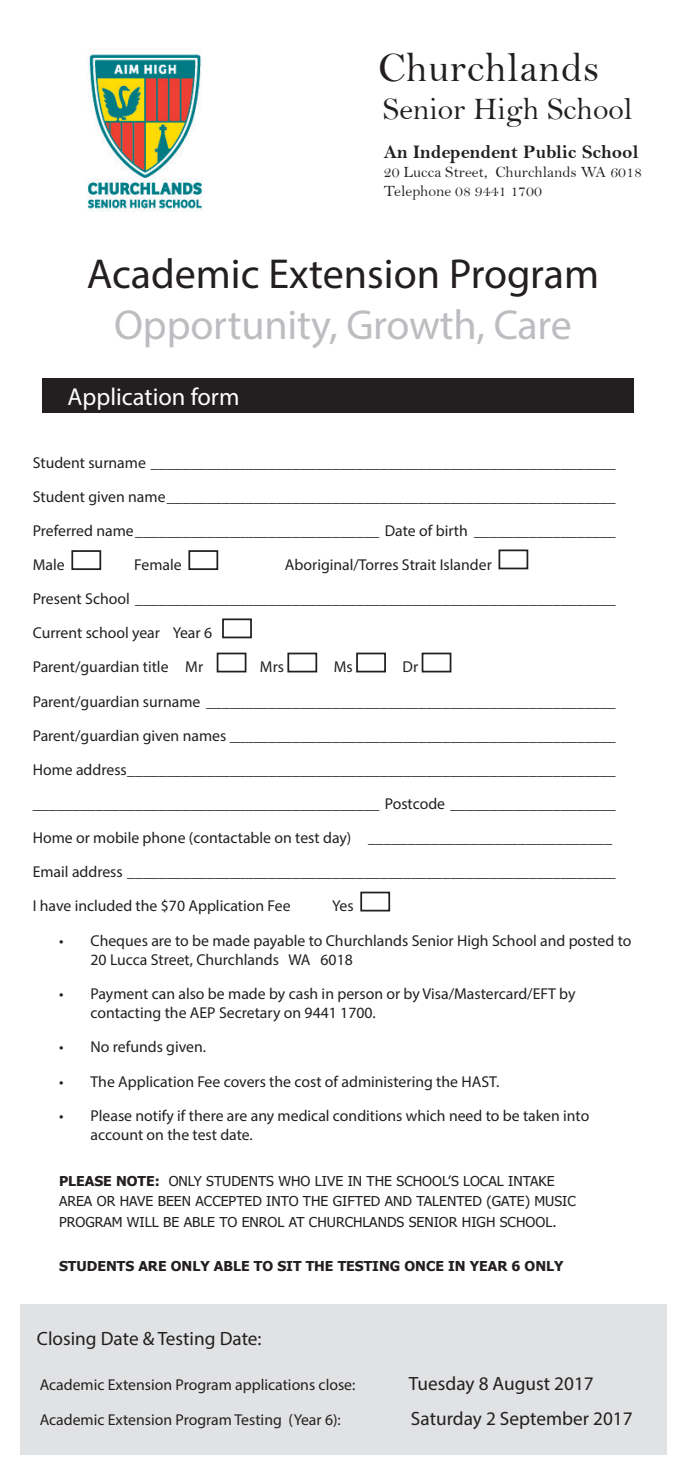
<style>
.page{position:relative;width:685px;height:1474px;background:#fff}
.page>*{position:absolute;margin:0;border:0;box-sizing:border-box;transform-origin:0 0}
.t1{font:42px "Myriad Pro";color:#231f20}
.t2{font:42px "Myriad Pro";letter-spacing:-.005em;color:#bcbdc0}
.t3{font:42px "Bell";letter-spacing:.01em;color:#231f20}
.t4{font:31.5px "Bell";color:#231f20}
.t5{font:24.5px "Myriad Pro";color:#fff}
.t6{font:19.25px "Myriad Pro";color:#231f20}
.t7{font:19.25px "Bell MT Bold";color:#231f20}
.t8{font:15.75px/34.1px "Myriad Pro";color:#231f20}
.t9{font:15.75px/18.9px "Bell";color:#231f20}
.t10{font:13.65px/20.5px "Tahoma";color:#231f20}
.t11{font:700 13.65px "Tahoma";color:#231f20}
.s1{font-weight:700}
</style>
<div class="page">
<div style="left:20px;top:1304px;width:646px;height:151px;background:#e1e2e4"></div>
<div style="left:71px;top:550px;width:30px;height:20px;border:2px solid #231f20"></div>
<div style="left:188px;top:550px;width:30px;height:20px;border:2px solid #231f20"></div>
<div style="left:498px;top:549px;width:30px;height:20px;border:2px solid #231f20"></div>
<div style="left:222px;top:618px;width:30px;height:20px;border:2px solid #231f20"></div>
<div style="left:217px;top:652px;width:29px;height:20px;border:2px solid #231f20"></div>
<div style="left:287px;top:652px;width:30px;height:20px;border:2px solid #231f20"></div>
<div style="left:356px;top:652px;width:30px;height:20px;border:2px solid #231f20"></div>
<div style="left:421px;top:652px;width:30px;height:20px;border:2px solid #231f20"></div>
<div style="left:360px;top:891px;width:30px;height:20px;border:2px solid #231f20"></div>
<div style="left:43px;top:378px;width:591px;height:35px;background:#231f20"></div>
<img style="left:88px;top:52px;width:114px;height:160px">
<h1 class="t3" style="left:378px;top:43px;width:223px">Churchlands</h1>
<h2 class="t4" style="left:383px;top:90px;width:251px">Senior High School</h2>
<p class="t7" style="left:384px;top:140px;width:256px">An Independent Public School</p>
<p class="t9" style="left:384px;top:162px;width:259px">20 Lucca Street, Churchlands WA 6018<br>Telephone 08 9441 1700</p>
<h1 class="t1" style="left:87px;top:248px;width:514px">Academic Extension Program</h1>
<h1 class="t2" style="left:114px;top:299px;width:459px">Opportunity, Growth, Care</h1>
<h3 class="t5" style="left:67px;top:381px;width:173px">Application form</h3>
<p class="t8" style="left:33px;top:445px;width:584px;text-align:justify">Student surname ___________________________________________________________ Student given name_________________________________________________________ Preferred name_______________________________ Date of birth __________________ Male</p>
<p class="t8" style="left:33px;top:547px;width:584px;text-indent:252px">Aboriginal/Torres Strait Islander<br>Present School _____________________________________________________________ Current school year Year 6<br>Parent/guardian title Mr</p>
<p class="t8" style="left:134px;top:547px;width:49px">Female</p>
<p class="t8" style="left:33px;top:650px;width:584px;text-indent:370px">Dr<br>Parent/guardian surname ____________________________________________________ Parent/guardian given names _________________________________________________ Home address______________________________________________________________ ____________________________________________ Postcode _____________________ Home or mobile phone (contactable on test day) _______________________________ Email address ______________________________________________________________ I have included the $70 Application Fee</p>
<p class="t8" style="left:260px;top:650px;width:26px">Mrs</p>
<p class="t8" style="left:334px;top:650px;width:20px">Ms</p>
<p class="t8" style="left:332px;top:888px;width:23px">Yes</p>
<p class="t8" style="left:90px;top:930px;width:542px;line-height:19.2px;text-indent:-32px">• Cheques are to be made payable to Churchlands Senior High School and posted to<br>20 Lucca Street, Churchlands WA 6018</p>
<p class="t8" style="left:90px;top:983px;width:486px;line-height:19.2px;text-indent:-32px">• Payment can also be made by cash in person or by Visa/Mastercard/EFT by contacting the AEP Secretary on 9441 1700.</p>
<p class="t8" style="left:59px;top:1029px;width:148px">• No refunds given.</p>
<p class="t8" style="left:59px;top:1064px;width:442px">• The Application Fee covers the cost of administering the HAST.</p>
<p class="t8" style="left:90px;top:1105px;width:500px;line-height:19.2px;text-indent:-32px">• Please notify if there are any medical conditions which need to be taken into account on the test date.</p>
<p class="t10" style="left:59px;top:1171px;width:518px"><span class="s1">PLEASE NOTE:</span> ONLY STUDENTS WHO LIVE IN THE SCHOOL’S LOCAL INTAKE<br>AREA OR HAVE BEEN ACCEPTED INTO THE GIFTED AND TALENTED (GATE) MUSIC<br>PROGRAM WILL BE ABLE TO ENROL AT CHURCHLANDS SENIOR HIGH SCHOOL.</p>
<p class="t11" style="left:59px;top:1256px;width:506px">STUDENTS ARE ONLY ABLE TO SIT THE TESTING ONCE IN YEAR 6 ONLY</p>
<p class="t6" style="left:37px;top:1326px;width:226px">Closing Date &amp; Testing Date:</p>
<p class="t8" style="left:40px;top:1367px;width:317px">Academic Extension Program applications close:</p>
<p class="t6" style="left:409px;top:1371px;width:186px">Tuesday 8 August 2017</p>
<p class="t8" style="left:40px;top:1402px;width:302px">Academic Extension Program Testing (Year 6):</p>
<p class="t6" style="left:411px;top:1406px;width:223px">Saturday 2 September 2017</p>
</div>
